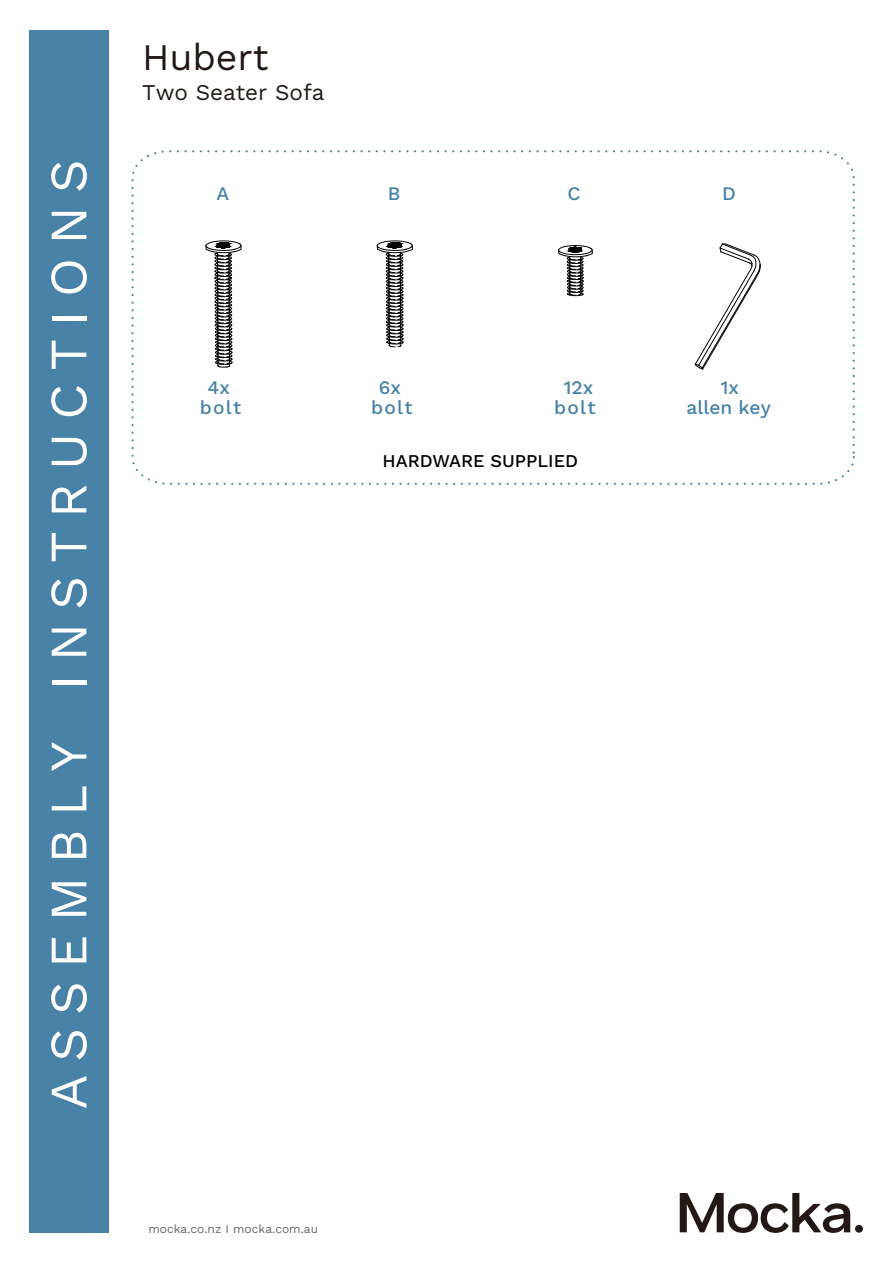
<style>
.page{position:relative;width:893px;height:1263px;background:#fff}
.page>*{position:absolute;margin:0;border:0;box-sizing:border-box;transform-origin:0 0}
.t1{font:52.5px "Work Sans";letter-spacing:.25em;color:#fff}
.t2{font:37.5px "Work Sans";letter-spacing:-.005em;color:#231815}
.t3{font:22.5px "Work Sans";color:#231815}
.t4{font:500 19.2px "Work Sans";color:#4682a6}
.t5{font:500 19.05px/20.2px "Work Sans";color:#4682a6;text-align:center}
.t6{font:500 18px "Work Sans";color:#000}
.t7{font:12px "Work Sans";color:#666}
</style>
<div class="page">
<div style="left:29px;top:30px;width:80px;height:1203px;background:#4982a7"></div>
<svg style="left:680px;top:1193px;width:170px;height:40px"></svg>
<div style="left:855px;top:1225px;width:8px;height:7px;background:#231815;border-radius:50%"></div>
<svg style="left:131px;top:150px;width:724px;height:335px"></svg>
<svg style="left:204px;top:240px;width:47px;height:128px"></svg>
<svg style="left:375px;top:240px;width:47px;height:107px"></svg>
<svg style="left:558px;top:245px;width:44px;height:51px"></svg>
<svg style="left:694px;top:243px;width:67px;height:127px"></svg>
<h1 class="t1" style="left:29px;top:1109px;width:951px;rotate:-90deg">ASSEMBLY INSTRUCTIONS</h1>
<h2 class="t2" style="left:142px;top:29px;width:128px">Hubert</h2>
<p class="t3" style="left:142px;top:75px;width:184px">Two Seater Sofa</p>
<p class="t4" style="left:216px;top:179px;width:14px">A</p>
<p class="t4" style="left:388px;top:179px;width:14px">B</p>
<p class="t4" style="left:567px;top:179px;width:15px">C</p>
<p class="t4" style="left:722px;top:179px;width:15px">D</p>
<p class="t5" style="left:200px;top:376px;width:43px">4x bolt</p>
<p class="t5" style="left:371px;top:376px;width:43px">6x bolt</p>
<p class="t5" style="left:554px;top:376px;width:43px">12x bolt</p>
<p class="t6" style="left:382px;top:448px;width:197px">HARDWARE SUPPLIED</p>
<p class="t5" style="left:721px;top:376px;width:20px">1x</p>
<p class="t5" style="left:686px;top:397px;width:86px">allen key</p>
<p class="t7" style="left:148px;top:1220px;width:171px">mocka.co.nz I mocka.com.au</p>
</div>
